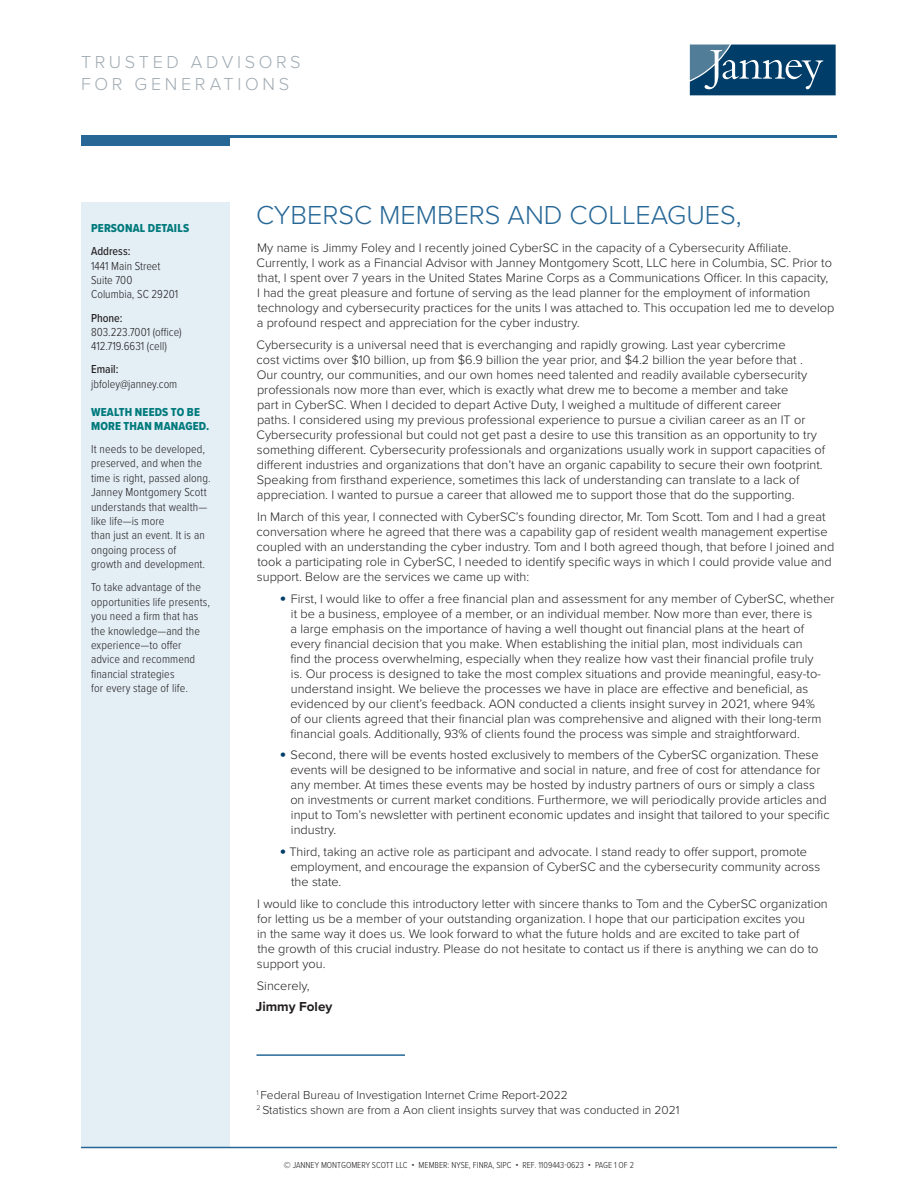
<style>
.page{position:relative;width:918px;height:1188px;background:#fff}
.page>*{position:absolute;margin:0;border:0;box-sizing:border-box;transform-origin:0 0}
.body_bullets{font:300 27px "Proxima Nova";color:#276796}
.Body_Text{font:300 18px/21.6px "Proxima Nova";letter-spacing:.2em;color:#a1acb4}
.body_bullets-2{font:700 13.5px "Proxima Nova";color:#231f20}
.body_bullets-3{font:300 12.75px/15px "Proxima Nova";color:#231f20}
.body_bullets-4{font:300 12px/14.4px "Proxima Nova Cond";letter-spacing:.01em;color:#231f20}
.t1{font:300 12px/14.4px "Proxima Nova";color:#231f20}
.body_bullets-5{font:12px/14.4px "Proxima Nova Cond Extrabld";letter-spacing:.015em;color:#007a7c}
.t2{font:300 9px "Proxima Nova Cond";color:#231f20}
.s1{font-weight:500}
.s2{font-family:"New Baskerville Std";font-weight:400;color:#003e69}
</style>
<div class="page">
<div style="left:688px;top:43px;width:149px;height:54px;background:linear-gradient(to right,#a3b9c8,#a3b9c8)"></div>
<svg style="left:690px;top:45px;width:146px;height:50px;background:#265b7f"></svg>
<hr style="left:81px;top:135px;width:756px;height:3px;background:#276796">
<div style="left:81px;top:135px;width:149px;height:11px;background:#276796"></div>
<div style="left:81px;top:202px;width:149px;height:945px;background:#e3eef5"></div>
<hr style="left:81px;top:1147px;width:756px;height:1px;background:#276796">
<hr style="left:256px;top:1054px;width:149px;height:2px;background:#266998">
<p class="Body_Text" style="left:81px;top:50px;width:221px">TRUSTED ADVISORS<br>FOR GENERATIONS</p>
<p class="body_bullets-5" style="left:91px;top:221px;width:100px">PERSONAL DETAILS</p>
<p class="body_bullets-4" style="left:91px;top:243px;width:89px"><span class="s1">Address:<br></span>1441 Main Street<br>Suite 700<br>Columbia, SC 29201</p>
<p class="body_bullets-4" style="left:91px;top:310px;width:92px"><span class="s1">Phone:<br></span>803.223.7001 (office)<br>412.719.6631 (cell)</p>
<p class="body_bullets-4" style="left:91px;top:362px;width:88px"><span class="s1">Email: </span>jbfoley@janney.com</p>
<p class="body_bullets-5" style="left:91px;top:404px;width:120px">WEALTH NEEDS TO BE<br>MORE THAN MANAGED.</p>
<p class="body_bullets-4" style="left:91px;top:441px;width:121px">It needs to be developed, preserved, and when the time is right, passed along.<br>Janney Montgomery Scott understands that wealth— like life—is more<br>than just an event. It is an ongoing process of<br>growth and development.</p>
<p class="body_bullets-4" style="left:91px;top:580px;width:120px">To take advantage of the opportunities life presents, you need a firm that has the knowledge—and the experience—to offer advice and recommend financial strategies<br>for every stage of life.</p>
<p class="body_bullets" style="left:256px;top:195px;width:487px">CYBERSC MEMBERS AND COLLEAGUES,</p>
<p class="body_bullets-3" style="left:257px;top:240px;width:579px">My name is Jimmy Foley and I recently joined CyberSC in the capacity of a Cybersecurity Affiliate.<br>Currently, I work as a Financial Advisor with Janney Montgomery Scott, LLC here in Columbia, SC. Prior to that, I spent over 7 years in the United States Marine Corps as a Communications Officer. In this capacity,<br>I had the great pleasure and fortune of serving as the lead planner for the employment of information technology and cybersecurity practices for the units I was attached to. This occupation led me to develop a profound respect and appreciation for the cyber industry.</p>
<p class="body_bullets-3" style="left:257px;top:337px;width:570px">Cybersecurity is a universal need that is everchanging and rapidly growing. Last year cybercrime<br>cost victims over $10 billion, up from $6.9 billion the year prior, and $4.2 billion the year before that .<br>Our country, our communities, and our own homes need talented and readily available cybersecurity professionals now more than ever, which is exactly what drew me to become a member and take<br>part in CyberSC. When I decided to depart Active Duty, I weighed a multitude of different career<br>paths. I considered using my previous professional experience to pursue a civilian career as an IT or Cybersecurity professional but could not get past a desire to use this transition as an opportunity to try something different. Cybersecurity professionals and organizations usually work in support capacities of different industries and organizations that don’t have an organic capability to secure their own footprint.<br>Speaking from firsthand experience, sometimes this lack of understanding can translate to a lack of appreciation. I wanted to pursue a career that allowed me to support those that do the supporting.</p>
<p class="body_bullets-3" style="left:257px;top:508px;width:579px">In March of this year, I connected with CyberSC’s founding director, Mr. Tom Scott. Tom and I had a great conversation where he agreed that there was a capability gap of resident wealth management expertise coupled with an understanding the cyber industry. Tom and I both agreed though, that before I joined and took a participating role in CyberSC, I needed to identify specific ways in which I could provide value and support. Below are the services we came up with:</p>
<p class="body_bullets-3" style="left:290px;top:590px;width:546px;text-indent:-10px"><span class="s2">•</span> First, I would like to offer a free financial plan and assessment for any member of CyberSC, whether it be a business, employee of a member, or an individual member. Now more than ever, there is<br>a large emphasis on the importance of having a well thought out financial plans at the heart of every financial decision that you make. When establishing the initial plan, most individuals can<br>find the process overwhelming, especially when they realize how vast their financial profile truly<br>is. Our process is designed to take the most complex situations and provide meaningful, easy-to&shy;understand insight. We believe the processes we have in place are effective and beneficial, as evidenced by our client’s feedback. AON conducted a clients insight survey in 2021, where 94%<br>of our clients agreed that their financial plan was comprehensive and aligned with their long-term financial goals. Additionally, 93% of clients found the process was simple and straightforward.</p>
<p class="body_bullets-3" style="left:290px;top:747px;width:541px;text-indent:-10px"><span class="s2">•</span> Second, there will be events hosted exclusively to members of the CyberSC organization. These events will be designed to be informative and social in nature, and free of cost for attendance for any member. At times these events may be hosted by industry partners of ours or simply a class on investments or current market conditions. Furthermore, we will periodically provide articles and input to Tom’s newsletter with pertinent economic updates and insight that tailored to your specific industry.</p>
<p class="body_bullets-3" style="left:290px;top:844px;width:532px;text-indent:-10px"><span class="s2">•</span> Third, taking an active role as participant and advocate. I stand ready to offer support, promote employment, and encourage the expansion of CyberSC and the cybersecurity community across the state.</p>
<p class="body_bullets-3" style="left:257px;top:895px;width:572px">I would like to conclude this introductory letter with sincere thanks to Tom and the CyberSC organization for letting us be a member of your outstanding organization. I hope that our participation excites you<br>in the same way it does us. We look forward to what the future holds and are excited to take part of<br>the growth of this crucial industry. Please do not hesitate to contact us if there is anything we can do to support you.</p>
<p class="body_bullets-3" style="left:257px;top:977px;width:54px">Sincerely,</p>
<p class="body_bullets-2" style="left:256px;top:997px;width:78px">Jimmy Foley</p>
<p class="t1" style="left:256px;top:1087px;width:424px"><sup>1</sup> Federal Bureau of Investigation Internet Crime Report-2022<br><sup>2</sup> Statistics shown are from a Aon client insights survey that was conducted in 2021</p>
<p class="t2" style="left:284px;top:1158px;width:352px">© JANNEY MONTGOMERY SCOTT LLC • MEMBER: NYSE, FINRA, SIPC • REF. 1109443-0623 • PAGE 1 OF 2</p>
</div>
